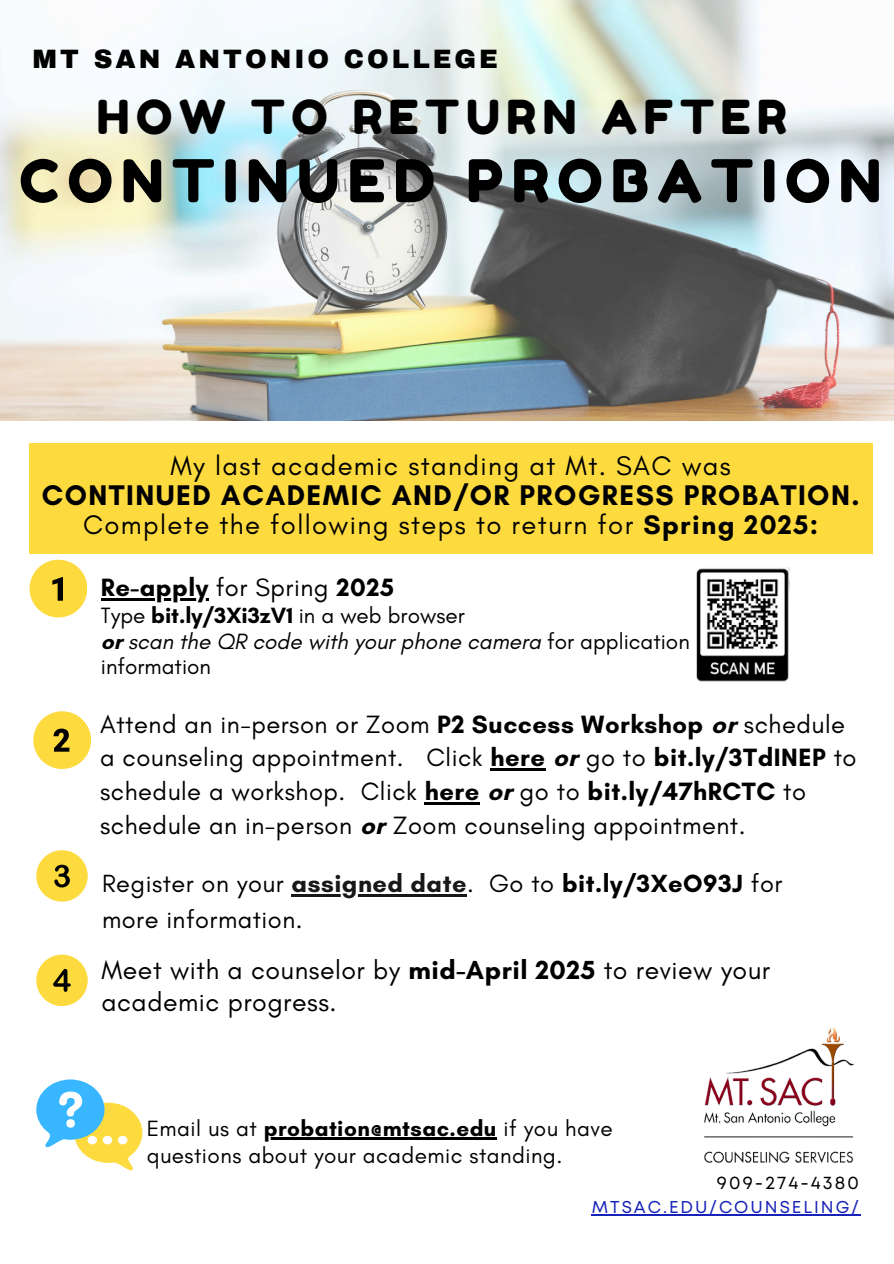
<style>
.page{position:relative;width:894px;height:1264px;background:#fff}
.page>*{position:absolute;margin:0;border:0;box-sizing:border-box;transform-origin:0 0}
.t1{font:58.8px "Fredoka One";letter-spacing:.14em;color:#000}
.t2{font:46.8px "Fredoka One";letter-spacing:.14em;color:#000}
.t3{font:700 28.95px "Glacial Indifference";letter-spacing:.05em;color:#000}
.t4{font:27.45px "Glacial Indifference";letter-spacing:.05em;color:#000}
.t5{font:26.55px/32px "Glacial Indifference";letter-spacing:.02em;color:#000}
.t6{font:900 25.95px "Archivo";letter-spacing:.115em;color:#000}
.t7{font:25.5px/33.8px "Glacial Indifference";letter-spacing:.02em;color:#000}
.t8{font:700 25.5px "Glacial Indifference";letter-spacing:.02em;color:#000}
.t9{font:25.35px/36px "Glacial Indifference";letter-spacing:.02em;color:#000}
.t10{font:22.5px/25.8px "Glacial Indifference";color:#000}
.t11{font:22.5px/27px "Glacial Indifference";letter-spacing:.02em;color:#000}
.t12{font:18.3px "Mont";letter-spacing:.115em;color:#000}
.t13{font:17.1px "Mont";letter-spacing:.115em;color:#1723b8}
.s1{font-weight:700}
.s2{font-weight:400}
.s3{font-style:italic}
.s4{font-weight:700;color:#191817}
</style>
<div class="page">
<img style="left:0;top:0;width:893px;height:420px">
<div style="left:30px;top:443px;width:841px;height:110px;background:#fddb3f"></div>
<svg style="left:30px;top:559px;width:57px;height:58px"></svg>
<div style="left:33px;top:711px;width:58px;height:57px;background:#fddb3f;border-radius:50%"></div>
<svg style="left:53px;top:728px;width:16px;height:23px"></svg>
<div style="left:74px;top:1102px;width:68px;height:60px;background:#fddb3f;border-radius:50%"></div>
<div style="left:36px;top:1079px;width:68px;height:60px;background:#38b6ff;border-radius:50%"></div>
<svg style="left:45px;top:1091px;width:37px;height:56px"></svg>
<svg style="left:114px;top:1152px;width:20px;height:18px"></svg>
<div style="left:87px;top:1135px;width:10px;height:9px;background:#fff;border-radius:50%"></div>
<div style="left:103px;top:1135px;width:9px;height:9px;background:#fff;border-radius:50%"></div>
<div style="left:118px;top:1135px;width:9px;height:9px;background:#fff;border-radius:50%"></div>
<div style="left:36px;top:850px;width:52px;height:51px;background:#fddb3f;border-radius:50%"></div>
<svg style="left:54px;top:864px;width:16px;height:23px"></svg>
<div style="left:36px;top:954px;width:52px;height:52px;background:#fddb3f;border-radius:50%"></div>
<svg style="left:53px;top:968px;width:18px;height:23px"></svg>
<hr style="left:101px;top:598px;width:108px;height:2px;background:#000">
<hr style="left:490px;top:768px;width:55px;height:3px;background:#000">
<hr style="left:424px;top:802px;width:56px;height:2px;background:#000">
<hr style="left:291px;top:894px;width:176px;height:2px;background:#191817">
<hr style="left:591px;top:1213px;width:269px;height:2px;background:#1723b8">
<hr style="left:264px;top:1137px;width:233px;height:2px;background:#000">
<img style="left:696px;top:567px;width:93px;height:115px">
<img style="left:704px;top:1027px;width:150px;height:136px">
<p class="t6" style="left:33px;top:45px;width:467px">MT SAN ANTONIO COLLEGE</p>
<h1 class="t2" style="left:97px;top:88px;width:691px">HOW TO RETURN AFTER</h1>
<h1 class="t1" style="left:19px;top:145px;width:863px">CONTINUED PROBATION</h1>
<p class="t4" style="left:170px;top:448px;width:561px">My last academic standing at Mt. SAC was</p>
<p class="t3" style="left:42px;top:477px;width:819px">CONTINUED ACADEMIC AND/OR PROGRESS PROBATION.</p>
<p class="t4" style="left:83px;top:508px;width:736px">Complete the following steps to return for <span class="s1">Spring 2025:</span></p>
<p class="t8" style="left:101px;top:571px;width:294px">Re-apply <span class="s2">for Spring</span> 2025</p>
<p class="t10" style="left:101px;top:602px;width:590px">Type <span class="s1">bit.ly/3Xi3zV1</span> in a web browser<br><span class="s1">or</span> <span class="s3">scan the QR code with your phone camera</span> for application information</p>
<p class="t7" style="left:100px;top:707px;width:757px">Attend an in-person or Zoom <span class="s1">P2 Success Workshop or</span> schedule a counseling appointment. Click <span class="s1">here or</span> go to <span class="s1">bit.ly/3TdINEP</span> to schedule a workshop. Click <span class="s1">here or</span> go to <span class="s1">bit.ly/47hRCTC</span> to schedule an in-person <span class="s1">or</span> Zoom counseling appointment.</p>
<p class="t9" style="left:102px;top:864px;width:681px">Register on your <span class="s4">assigned date</span>. Go to <span class="s1">bit.ly/3XeO93J</span> for more information.</p>
<p class="t5" style="left:101px;top:953px;width:670px">Meet with a counselor by <span class="s1">mid-April 2025</span> to review your academic progress.</p>
<p class="t11" style="left:147px;top:1114px;width:467px">Email us at <span class="s1">probation@mtsac.edu</span> if you have questions about your academic standing.</p>
<p class="t12" style="left:716px;top:1175px;width:143px">909-274-4380</p>
<p class="t13" style="left:591px;top:1200px;width:268px">MTSAC.EDU/COUNSELING/</p>
</div>
